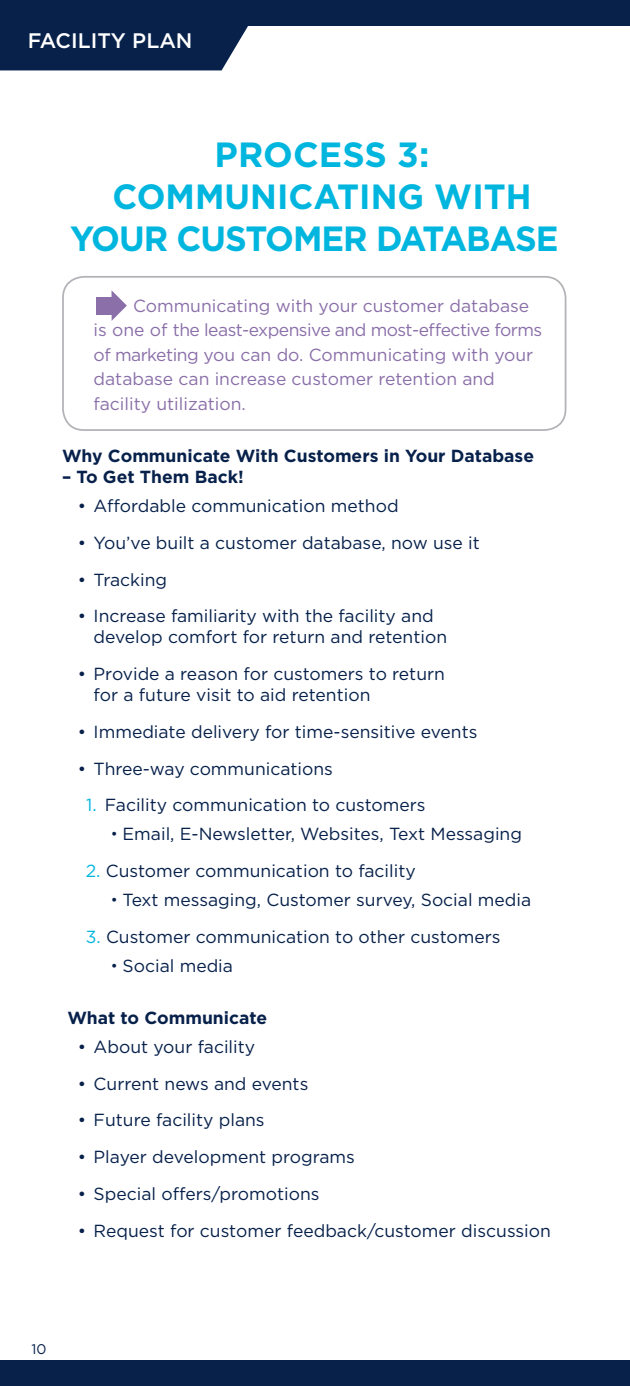
<style>
.page{position:relative;width:630px;height:1386px;background:#fff}
.page>*{position:absolute;margin:0;border:0;box-sizing:border-box;transform-origin:0 0}
.t1{font:700 35px/42px "Gotham";color:#00b6de;text-align:center}
.t2{font:700 35px "Gotham";letter-spacing:-.045em;color:#00b6de}
.t3{font:500 21px "Gotham";color:#fff}
.t4{font:17.5px/21px "Gotham";color:#07214b}
.t5{font:17.5px/24.5px "Gotham";letter-spacing:-.015em;color:#8a6fa9}
.t6{font:700 17.5px "Gotham";color:#07214b}
.t7{font:14px "Gotham";color:#07214b}
.s1{color:#00b6de}
.s2{font-family:"Helvetica"}
</style>
<div class="page">
<div style="left:0;top:25px;width:252px;height:45px;background:#07214b"></div>
<div style="left:0;top:0;width:630px;height:25px;background:#07214b"></div>
<div style="left:0;top:1361px;width:630px;height:25px;background:#07214b"></div>
<div style="left:62px;top:276px;width:504px;height:155px;border:2px solid #b2b3b7;border-radius:21px"></div>
<svg style="left:112px;top:291px;width:15px;height:30px"></svg>
<div style="left:96px;top:297px;width:20px;height:17px;background:#8a6fa9"></div>
<p class="t3" style="left:28px;top:27px;width:166px">FACILITY PLAN</p>
<h1 class="t1" style="left:112px;top:133px;width:421px">Process 3:<br>Communicating With</h1>
<h1 class="t1" style="left:70px;top:217px;width:19px">You</h1>
<h1 class="t2" style="left:144px;top:215px;width:416px">r Cu sto mer Database</h1>
<p class="t5" style="left:94px;top:293px;width:450px;text-indent:39px">Communicating with your customer database is one of the least-expensive and most-effective forms of marketing you can do. Communicating with your database can increase customer retention and facility utilization.</p>
<p class="t6" style="left:62px;top:445px;width:474px">Why Communicate With Customers in Your Database</p>
<p class="t6" style="left:62px;top:466px;width:183px">– To Get Them Back!</p>
<p class="t4" style="left:78px;top:495px;width:322px">• Affordable communication method</p>
<p class="t4" style="left:78px;top:532px;width:403px">• You’ve built a customer database, now use it</p>
<p class="t4" style="left:78px;top:569px;width:91px">• Tracking</p>
<p class="t4" style="left:94px;top:605px;width:355px;text-indent:-16px">• I ncrease familiarity with the facility and develop comfort for return and retention</p>
<p class="t4" style="left:94px;top:663px;width:353px;text-indent:-16px">• Provide a reason for customers to return for a future visit to aid retention</p>
<p class="t4" style="left:78px;top:721px;width:401px">• I mmediate delivery for time-sensitive events</p>
<p class="t4" style="left:78px;top:758px;width:257px">• Three-way communications</p>
<p class="t4" style="left:86px;top:794px;width:341px"><span class="s1">1.</span> Facility communication to customers</p>
<p class="t4" style="left:111px;top:823px;width:412px"><span class="s2">•</span> Email, E-Newsletter, Websites, Text Messaging</p>
<p class="t4" style="left:86px;top:860px;width:332px"><span class="s1">2.</span> Customer communication to facility</p>
<p class="t4" style="left:111px;top:889px;width:422px"><span class="s2">•</span> Text messaging, Customer survey, Social media</p>
<p class="t4" style="left:86px;top:926px;width:416px"><span class="s1">3.</span> Customer communication to other customers</p>
<p class="t4" style="left:111px;top:955px;width:123px"><span class="s2">•</span> Social media</p>
<p class="t6" style="left:67px;top:1006px;width:201px">What to Communicate</p>
<p class="t4" style="left:78px;top:1036px;width:179px">• About your facility</p>
<p class="t4" style="left:78px;top:1073px;width:232px">• Current news and events</p>
<p class="t4" style="left:78px;top:1109px;width:188px">• Future facility plans</p>
<p class="t4" style="left:78px;top:1146px;width:279px">• Player development programs</p>
<p class="t4" style="left:78px;top:1183px;width:243px">• Special offers/promotions</p>
<p class="t4" style="left:78px;top:1220px;width:475px">• Request for customer feedback/customer discussion</p>
<p class="t7" style="left:32px;top:1340px;width:17px">10</p>
</div>
